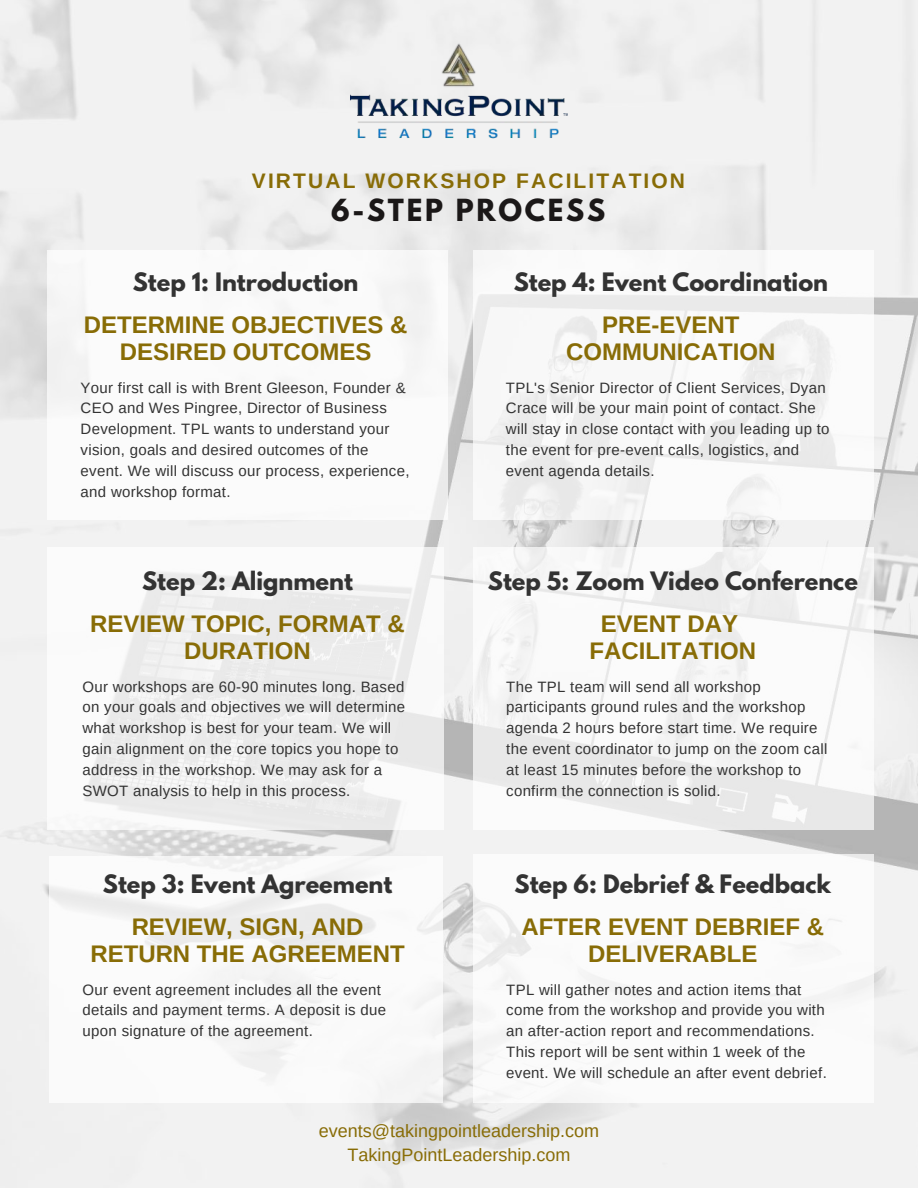
<style>
.page{position:relative;width:918px;height:1188px;background:#fff}
.page>*{position:absolute;margin:0;border:0;box-sizing:border-box;transform-origin:0 0}
.t1{font:700 27px "League Spartan";letter-spacing:.1em;color:#1b1818}
.t2{font:700 24px/27.3px "Arimo";color:#886c06;text-align:center}
.t3{font:700 22.5px "League Spartan";color:#333}
.t4{font:700 21px "Arimo";letter-spacing:.1em;color:#886c06}
.t5{font:18px/24.8px "Arimo";color:#886c06;text-align:center}
.t6{font:15px/20.9px "Arimo";letter-spacing:.02em;color:#333}
</style>
<div class="page">
<img style="left:0;top:0;width:918px;height:1188px">
<div style="left:48px;top:250px;width:400px;height:270px;background:#fff"></div>
<div style="left:48px;top:547px;width:396px;height:283px;background:linear-gradient(to right,#f5f5f5,#ededed)"></div>
<div style="left:473px;top:250px;width:400px;height:270px;background:linear-gradient(to right,#f4f4f4,#f7f7f7)"></div>
<div style="left:473px;top:547px;width:400px;height:283px;background:linear-gradient(to right,#f4f4f4,#f5f5f5)"></div>
<div style="left:473px;top:854px;width:400px;height:249px;background:#fff"></div>
<div style="left:50px;top:856px;width:393px;height:247px;background:#fff"></div>
<img style="left:351px;top:42px;width:217px;height:100px">
<h3 class="t4" style="left:252px;top:166px;width:435px">VIRTUAL WORKSHOP FACILITATION</h3>
<h1 class="t1" style="left:331px;top:189px;width:276px">6-STEP PROCESS</h1>
<h3 class="t3" style="left:133px;top:264px;width:227px">Step 1: Introduction</h3>
<h2 class="t2" style="left:84px;top:311px;width:325px">DETERMINE OBJECTIVES &amp;<br>DESIRED OUTCOMES</h2>
<p class="t6" style="left:81px;top:377px;width:330px">Your first call is with Brent Gleeson, Founder &amp; CEO and Wes Pingree, Director of Business Development. TPL wants to understand your vision, goals and desired outcomes of the event. We will discuss our process, experience, and workshop format.</p>
<h3 class="t3" style="left:142px;top:563px;width:212px">Step 2: Alignment</h3>
<h2 class="t2" style="left:90px;top:610px;width:316px">REVIEW TOPIC, FORMAT &amp;<br>DURATION</h2>
<p class="t6" style="left:83px;top:676px;width:324px">Our workshops are 60-90 minutes long. Based on your goals and objectives we will determine what workshop is best for your team. We will gain alignment on the core topics you hope to address in the workshop. We may ask for a SWOT analysis to help in this process.</p>
<h3 class="t3" style="left:103px;top:866px;width:291px">Step 3: Event Agreement</h3>
<h2 class="t2" style="left:90px;top:913px;width:316px">REVIEW, SIGN, AND<br>RETURN THE AGREEMENT</h2>
<p class="t6" style="left:83px;top:979px;width:305px">Our event agreement includes all the event details and payment terms. A deposit is due upon signature of the agreement.</p>
<h3 class="t3" style="left:514px;top:264px;width:316px">Step 4: Event Coordination</h3>
<h2 class="t2" style="left:566px;top:311px;width:211px">PRE-EVENT<br>COMMUNICATION</h2>
<p class="t6" style="left:506px;top:377px;width:325px">TPL's Senior Director of Client Services, Dyan Crace will be your main point of contact. She will stay in close contact with you leading up to the event for pre-event calls, logistics, and event agenda details.</p>
<h3 class="t3" style="left:488px;top:563px;width:372px">Step 5: Zoom Video Conference</h3>
<h2 class="t2" style="left:590px;top:610px;width:168px">EVENT DAY<br>FACILITATION</h2>
<p class="t6" style="left:506px;top:676px;width:323px">The TPL team will send all workshop participants ground rules and the workshop agenda 2 hours before start time. We require the event coordinator to jump on the zoom call at least 15 minutes before the workshop to confirm the connection is solid.</p>
<h3 class="t3" style="left:515px;top:866px;width:318px">Step 6: Debrief &amp; Feedback</h3>
<h2 class="t2" style="left:522px;top:913px;width:304px">AFTER EVENT DEBRIEF &amp;<br>DELIVERABLE</h2>
<p class="t6" style="left:506px;top:979px;width:322px">TPL will gather notes and action items that come from the workshop and provide you with an after-action report and recommendations.<br>This report will be sent within 1 week of the event. We will schedule an after event debrief.</p>
<p class="t5" style="left:319px;top:1118px;width:282px">events@takingpointleadership.com<br>TakingPointLeadership.com</p>
</div>
